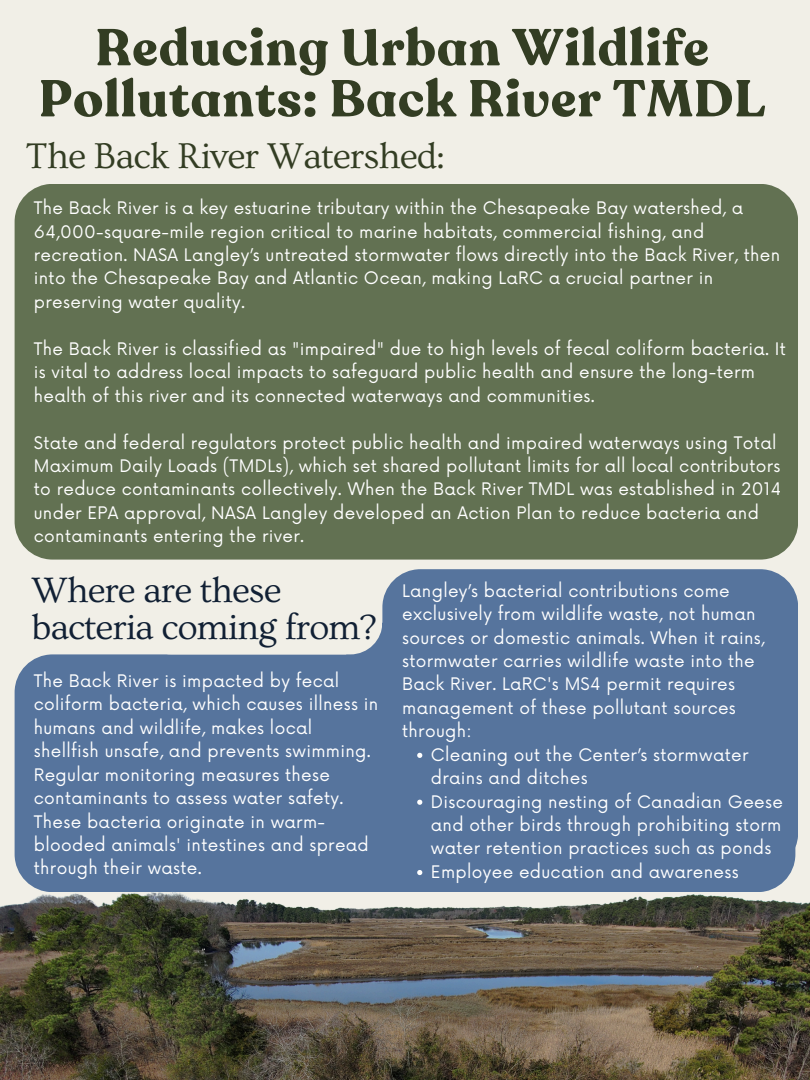
<style>
.page{position:relative;width:810px;height:1080px;background:#f1efe7}
.page>*{position:absolute;margin:0;border:0;box-sizing:border-box;transform-origin:0 0}
.t1{font:700 51.25px/51.1px "Recoleta Alt";letter-spacing:.02em;color:#333d23;text-align:center}
.t2{font:37.5px "Ovo";letter-spacing:-.025em;color:#333d23}
.t3{font:36.88px/36.6px "Ovo";letter-spacing:-.025em;color:#112034}
.t4{font:16.88px/23.4px "Now";letter-spacing:.02em;color:#fff}
</style>
<div class="page">
<svg style="left:346px;top:623px;width:73px;height:73px"></svg>
<div style="left:15px;top:654px;width:780px;height:238px;background:#56749d;border-radius:38px"></div>
<div style="left:382px;top:569px;width:416px;height:302px;background:#56749d;border-radius:38px"></div>
<img style="left:0;top:810px;width:810px;height:270px">
<div style="left:15px;top:184px;width:783px;height:376px;background:#627152;border-radius:38px"></div>
<div style="left:139px;top:590px;width:243px;height:64px;background:#f1efe7;border-radius:32px"></div>
<svg style="left:417px;top:753px;width:5px;height:5px"></svg>
<svg style="left:417px;top:800px;width:5px;height:5px"></svg>
<svg style="left:417px;top:870px;width:5px;height:5px"></svg>
<h1 class="t1" style="left:39px;top:23px;width:728px">Reducing Urban Wildlife<br>Pollutants: Back River TMDL</h1>
<h2 class="t2" style="left:25px;top:136px;width:421px">The Back River Watershed:</h2>
<p class="t4" style="left:34px;top:197px;width:748px">The Back River is a key estuarine tributary within the Chesapeake Bay watershed, a 64,000-square-mile region critical to marine habitats, commercial fishing, and recreation. NASA Langley’s untreated stormwater flows directly into the Back River, then into the Chesapeake Bay and Atlantic Ocean, making LaRC a crucial partner in preserving water quality.</p>
<p class="t4" style="left:34px;top:338px;width:754px">The Back River is classified as "impaired" due to high levels of fecal coliform bacteria. It is vital to address local impacts to safeguard public health and ensure the long-term health of this river and its connected waterways and communities.</p>
<p class="t4" style="left:34px;top:432px;width:749px">State and federal regulators protect public health and impaired waterways using Total Maximum Daily Loads (TMDLs), which set shared pollutant limits for all local contributors to reduce contaminants collectively. When the Back River TMDL was established in 2014 under EPA approval, NASA Langley developed an Action Plan to reduce bacteria and contaminants entering the river.</p>
<h2 class="t3" style="left:31px;top:573px;width:347px">Where are these bacteria coming from?</h2>
<p class="t4" style="left:34px;top:670px;width:346px">The Back River is impacted by fecal coliform bacteria, which causes illness in humans and wildlife, makes local shellfish unsafe, and prevents swimming.<br>Regular monitoring measures these contaminants to assess water safety.<br>These bacteria originate in warm&shy;blooded animals' intestines and spread through their waste.</p>
<p class="t4" style="left:402px;top:580px;width:329px">Langley’s bacterial contributions come</p>
<p class="t4" style="left:402px;top:603px;width:355px">exclusively from wildlife waste, not human</p>
<p class="t4" style="left:402px;top:627px;width:364px">sources or domestic animals. When it rains,</p>
<p class="t4" style="left:402px;top:650px;width:354px">stormwater carries wildlife waste into the</p>
<p class="t4" style="left:402px;top:673px;width:334px">Back River. LaRC's MS4 permit requires</p>
<p class="t4" style="left:402px;top:697px;width:335px">management of these pollutant sources</p>
<p class="t4" style="left:402px;top:720px;width:71px">through:</p>
<p class="t4" style="left:431px;top:744px;width:319px">Cleaning out the Center’s stormwater</p>
<p class="t4" style="left:431px;top:767px;width:158px">drains and ditches</p>
<p class="t4" style="left:431px;top:791px;width:354px">Discouraging nesting of Canadian Geese</p>
<p class="t4" style="left:431px;top:814px;width:352px">and other birds through prohibiting storm</p>
<p class="t4" style="left:431px;top:838px;width:342px">water retention practices such as ponds</p>
<p class="t4" style="left:431px;top:861px;width:309px">Employee education and awareness</p>
</div>
